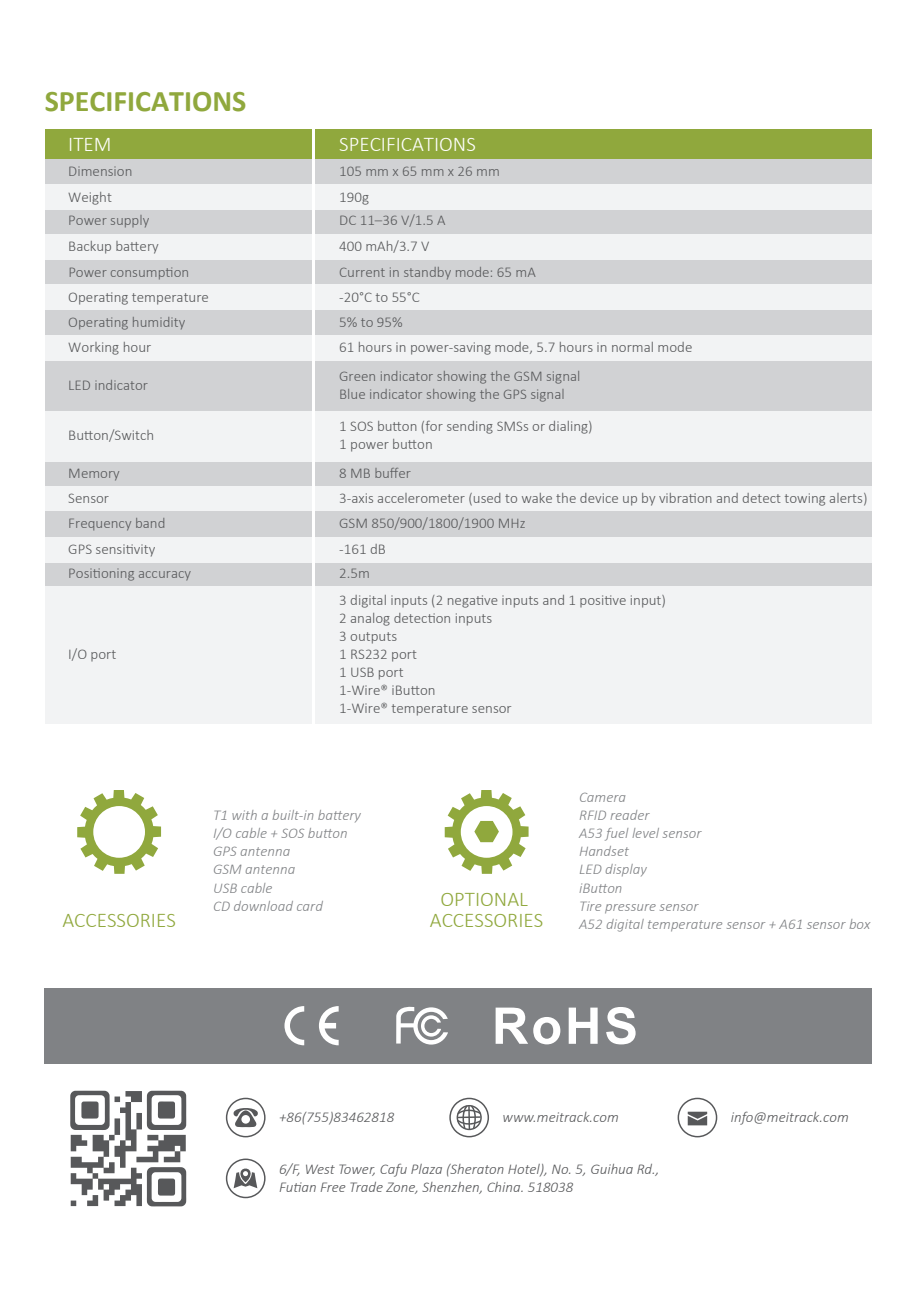
<style>
.page{position:relative;width:919px;height:1289px;background:#fff}
.page>*{position:absolute;margin:0;border:0;box-sizing:border-box;transform-origin:0 0}
.t1{font:700 30px "Calibri";color:#90a83d}
.t2{font:300 21px/21px "Calibri";color:#90a83d;text-align:center}
.t3{font:300 21px "Calibri";color:#fff}
.t4{font:300 15px/18px "Calibri";color:#57585a}
.t5{font:italic 300 15px/18px "Calibri";color:#808285}
.t6{font:italic 300 15px/18px "Calibri";color:#57585a}
</style>
<div class="page">
<div style="left:315px;top:360px;width:556px;height:51px;background:#d1d2d4"></div>
<svg style="left:70px;top:1090px;width:116px;height:116px"></svg>
<svg style="left:226px;top:1158px;width:39px;height:40px"></svg>
<svg style="left:226px;top:1097px;width:39px;height:40px"></svg>
<svg style="left:449px;top:1097px;width:40px;height:40px"></svg>
<svg style="left:677px;top:1097px;width:40px;height:40px"></svg>
<div style="left:45px;top:129px;width:266px;height:30px;background:#90a83d"></div>
<div style="left:315px;top:129px;width:556px;height:30px;background:#90a83d"></div>
<div style="left:45px;top:159px;width:266px;height:25px;background:#d1d2d4"></div>
<div style="left:315px;top:159px;width:556px;height:25px;background:#d1d2d4"></div>
<div style="left:45px;top:210px;width:266px;height:25px;background:#d1d2d4"></div>
<div style="left:315px;top:210px;width:556px;height:25px;background:#d1d2d4"></div>
<div style="left:45px;top:310px;width:266px;height:25px;background:#d1d2d4"></div>
<div style="left:315px;top:310px;width:556px;height:25px;background:#d1d2d4"></div>
<div style="left:45px;top:260px;width:266px;height:25px;background:#d1d2d4"></div>
<div style="left:315px;top:260px;width:556px;height:25px;background:#d1d2d4"></div>
<div style="left:45px;top:360px;width:266px;height:51px;background:#d1d2d4"></div>
<div style="left:45px;top:461px;width:266px;height:25px;background:#d1d2d4"></div>
<div style="left:315px;top:461px;width:556px;height:25px;background:#d1d2d4"></div>
<div style="left:45px;top:184px;width:266px;height:26px;background:#f2f3f4"></div>
<div style="left:315px;top:184px;width:556px;height:26px;background:#f2f3f4"></div>
<div style="left:45px;top:285px;width:266px;height:25px;background:#f2f3f4"></div>
<div style="left:315px;top:285px;width:556px;height:25px;background:#f2f3f4"></div>
<div style="left:45px;top:235px;width:266px;height:25px;background:#f2f3f4"></div>
<div style="left:315px;top:235px;width:556px;height:25px;background:#f2f3f4"></div>
<div style="left:45px;top:335px;width:266px;height:25px;background:#f2f3f4"></div>
<div style="left:315px;top:335px;width:556px;height:25px;background:#f2f3f4"></div>
<div style="left:45px;top:486px;width:266px;height:25px;background:#f2f3f4"></div>
<div style="left:315px;top:486px;width:556px;height:25px;background:#f2f3f4"></div>
<div style="left:45px;top:561px;width:266px;height:25px;background:#d1d2d4"></div>
<div style="left:315px;top:561px;width:556px;height:25px;background:#d1d2d4"></div>
<div style="left:45px;top:512px;width:266px;height:25px;background:#d1d2d4"></div>
<div style="left:315px;top:512px;width:556px;height:25px;background:#d1d2d4"></div>
<div style="left:45px;top:537px;width:266px;height:25px;background:#f2f3f4"></div>
<div style="left:315px;top:537px;width:556px;height:25px;background:#f2f3f4"></div>
<div style="left:45px;top:586px;width:266px;height:137px;background:#f2f3f4"></div>
<div style="left:315px;top:586px;width:556px;height:137px;background:#f2f3f4"></div>
<div style="left:45px;top:987px;width:826px;height:76px;background:#808285"></div>
<svg style="left:284px;top:1006px;width:54px;height:39px"></svg>
<svg style="left:495px;top:1007px;width:140px;height:37px"></svg>
<svg style="left:77px;top:790px;width:84px;height:83px"></svg>
<svg style="left:444px;top:790px;width:84px;height:83px"></svg>
<div style="left:315px;top:411px;width:556px;height:50px;background:#f2f3f4"></div>
<div style="left:45px;top:411px;width:266px;height:50px;background:#f2f3f4"></div>
<svg style="left:396px;top:1006px;width:52px;height:38px"></svg>
<h1 class="t1" style="left:45px;top:82px;width:203px">SPECIFICATIONS</h1>
<h2 class="t3" style="left:68px;top:130px;width:45px">ITEM</h2>
<h2 class="t3" style="left:339px;top:130px;width:138px">SPECIFICATIONS</h2>
<p class="t4" style="left:68px;top:158px;width:66px;line-height:25.8px">Dimension<br>Weight</p>
<p class="t4" style="left:68px;top:211px;width:83px">Power supply</p>
<p class="t4" style="left:68px;top:259px;width:142px;line-height:25px">Power consumption<br>Operating temperature<br>Operating humidity<br>Working hour</p>
<p class="t4" style="left:68px;top:375px;width:81px">LED indicator</p>
<p class="t4" style="left:339px;top:158px;width:162px;line-height:25.8px">105 mm x 65 mm x 26 mm<br>190g</p>
<p class="t4" style="left:339px;top:211px;width:108px">DC 11–36 V/1.5 A</p>
<p class="t4" style="left:339px;top:259px;width:355px;line-height:25px">Current in standby mode: 65 mA<br>-20°C to 55°C<br>5% to 95%<br>61 hours in power-saving mode, 5.7 hours in normal mode</p>
<p class="t4" style="left:68px;top:237px;width:92px">Backup battery</p>
<p class="t4" style="left:339px;top:237px;width:92px">400 mAh/3.7 V</p>
<p class="t4" style="left:339px;top:366px;width:243px">Green indicator showing the GSM signal<br>Blue indicator showing the GPS signal</p>
<p class="t4" style="left:68px;top:426px;width:87px">Button/Switch</p>
<p class="t4" style="left:339px;top:417px;width:255px">1 SOS button (for sending SMSs or dialing)<br>1 power button</p>
<p class="t4" style="left:68px;top:460px;width:53px;line-height:25.3px">Memory<br>Sensor</p>
<p class="t4" style="left:339px;top:463px;width:73px">8 MB buffer</p>
<p class="t4" style="left:339px;top:489px;width:529px">3-axis accelerometer (used to wake the device up by vibration and detect towing alerts)</p>
<p class="t4" style="left:68px;top:514px;width:99px">Frequency band</p>
<p class="t4" style="left:339px;top:514px;width:188px">GSM 850/900/1800/1900 MHz</p>
<p class="t4" style="left:68px;top:539px;width:88px">GPS sensitivity</p>
<p class="t4" style="left:339px;top:539px;width:48px">-161 dB</p>
<p class="t4" style="left:68px;top:564px;width:124px">Positioning accuracy</p>
<p class="t4" style="left:339px;top:564px;width:32px">2.5m</p>
<p class="t4" style="left:68px;top:645px;width:50px">I/O port</p>
<p class="t4" style="left:339px;top:591px;width:328px">3 digital inputs (2 negative inputs and 1 positive input)<br>2 analog detection inputs<br>3 outputs<br>1 RS232 port<br>1 USB port<br>1-Wire® iButton<br>1-Wire® temperature sensor</p>
<p class="t5" style="left:579px;top:788px;width:124px">Camera<br>RFID reader<br>A53 fuel level sensor<br>Handset<br>LED display<br>iButton<br>Tire pressure sensor</p>
<p class="t5" style="left:213px;top:806px;width:149px">T1 with a built-in battery<br>I/O cable + SOS button<br>GPS antenna<br>GSM antenna<br>USB cable<br>CD download card</p>
<h2 class="t2" style="left:430px;top:888px;width:115px">OPTIONAL<br>ACCESSORIES</h2>
<h2 class="t2" style="left:62px;top:909px;width:115px">ACCESSORIES</h2>
<p class="t5" style="left:579px;top:914px;width:293px">A52 digital temperature sensor + A61 sensor box</p>
<p class="t6" style="left:279px;top:1107px;width:117px">+86(755)83462818</p>
<p class="t6" style="left:502px;top:1107px;width:118px">www.meitrack.com</p>
<p class="t6" style="left:730px;top:1107px;width:119px">info@meitrack.com</p>
<p class="t6" style="left:279px;top:1159px;width:382px">6/F, West Tower, Cafu Plaza (Sheraton Hotel), No. 5, Guihua Rd.,<br>Futian Free Trade Zone, Shenzhen, China. 518038</p>
</div>
